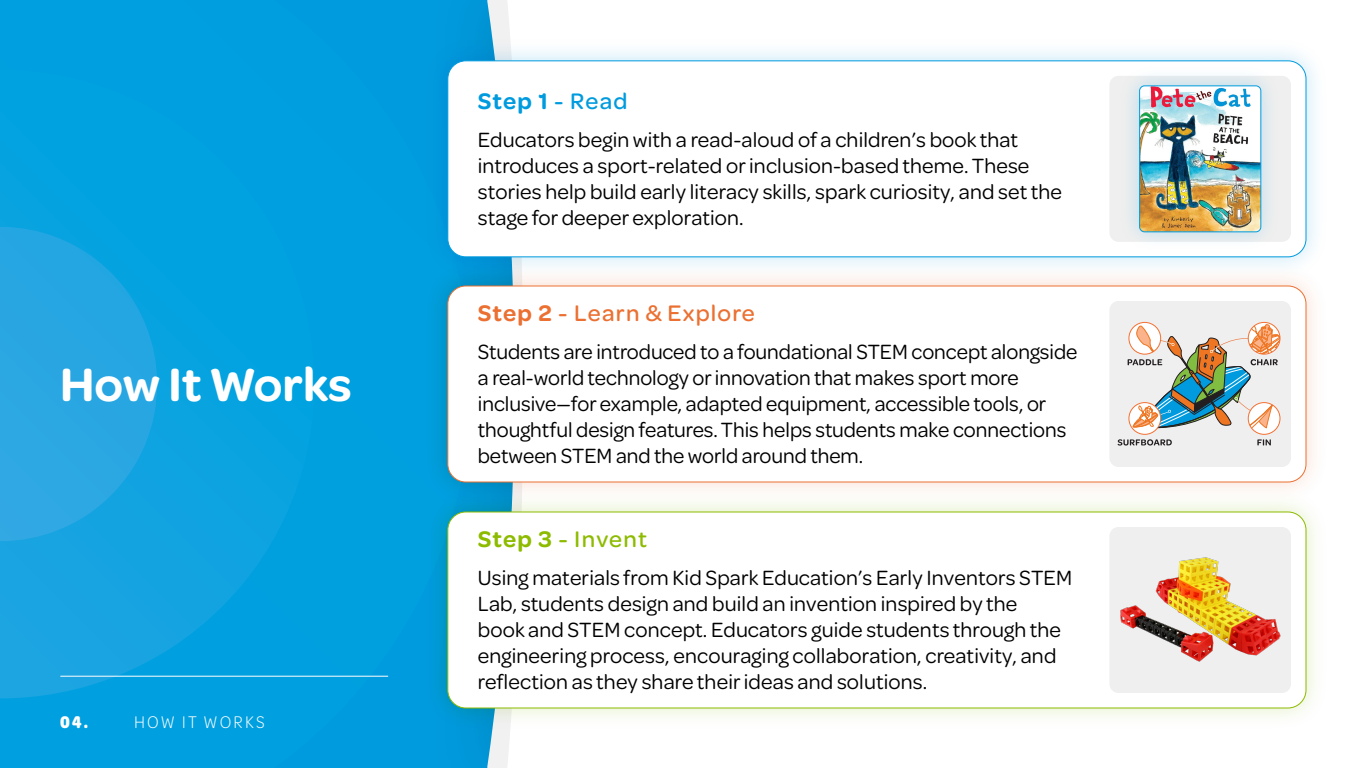
<style>
.page{position:relative;width:1366px;height:768px;background:#fff}
.page>*{position:absolute;margin:0;border:0;box-sizing:border-box;transform-origin:0 0}
.t1{font:600 49.8px "Omnes";color:#fff}
.t2{font:500 24px "Omnes";letter-spacing:.05em;color:#eb7032}
.t3{font:500 24px "Omnes";letter-spacing:.05em;color:#8dbb00}
.t4{font:600 24px "Omnes";color:#009bde}
.t5{font:22px/26px "Omnes";letter-spacing:.005em;color:#000}
.t6{font:300 18px "Omnes Cond";letter-spacing:.125em;color:#fff}
.t7{font:700 18px "Omnes Cond";color:#fff}
.s1{font-weight:500}
.s2{font-weight:600}
</style>
<div class="page">
<div style="left:0;top:0;width:394px;height:768px;background:#009fdf"></div>
<svg style="left:0;top:39px;width:345px;height:690px;background:#05a1df"></svg>
<svg style="left:0;top:211px;width:173px;height:346px;background:#1ea5e1"></svg>
<div style="left:394px;top:0;width:96px;height:768px;background:#009edf"></div>
<svg style="left:490px;top:0;width:19px;height:768px"></svg>
<hr style="left:61px;top:676px;width:327px;height:1px;background:#fff">
<img style="left:417px;top:30px;width:898px;height:225px">
<div style="left:448px;top:61px;width:858px;height:196px;background:#fff;border-radius:18px"></div>
<div style="left:1109px;top:76px;width:182px;height:166px;background:#efefef;border-radius:9px"></div>
<img style="left:417px;top:255px;width:897px;height:226px">
<div style="left:448px;top:286px;width:858px;height:196px;background:#fff;border-radius:18px"></div>
<div style="left:1109px;top:301px;width:182px;height:166px;background:#efefef;border-radius:9px"></div>
<div style="left:1248px;top:322px;width:32px;height:32px;border:1px solid #f37032;border-radius:50%"></div>
<div style="left:1129px;top:322px;width:32px;height:32px;border:1px solid #f37032;border-radius:50%"></div>
<svg style="left:1118px;top:324px;width:162px;height:122px"></svg>
<div style="left:1129px;top:402px;width:32px;height:33px;border:1px solid #f37032;border-radius:50%"></div>
<img style="left:417px;top:481px;width:898px;height:258px">
<div style="left:448px;top:512px;width:858px;height:196px;background:#fff;border-radius:18px"></div>
<div style="left:447px;top:512px;width:859px;height:196px;border:1px solid #8dbb00;border-radius:18px"></div>
<div style="left:1109px;top:527px;width:182px;height:166px;background:#efefef;border-radius:9px"></div>
<img style="left:1112px;top:58px;width:176px;height:201px">
<img style="left:1140px;top:86px;width:121px;height:146px">
<div style="left:1139px;top:85px;width:122px;height:147px;border:1px solid #009bde;border-radius:5px"></div>
<img style="left:1120px;top:557px;width:161px;height:105px">
<h1 class="t1" style="left:60px;top:350px;width:293px">How It Works</h1>
<p class="t7" style="left:60px;top:710px;width:30px">04.</p>
<p class="t6" style="left:134px;top:711px;width:132px">HOW IT WORKS</p>
<p class="t4" style="left:478px;top:85px;width:151px">Step 1 <span class="s1">- Read</span></p>
<p class="t5" style="left:478px;top:126px;width:586px">Educators begin with a read-aloud of a children’s book that introduces a sport-related or inclusion-based theme. These stories help build early literacy skills, spark curiosity, and set the stage for deeper exploration.</p>
<p class="t2" style="left:478px;top:297px;width:279px"><span class="s2">Step 2</span> - Learn &amp; Explore</p>
<p class="t5" style="left:478px;top:338px;width:601px">Students are introduced to a foundational STEM concept alongside a real-world technology or innovation that makes sport more inclusive—for example, adapted equipment, accessible tools, or thoughtful design features. This helps students make connections between STEM and the world around them.</p>
<p class="t3" style="left:478px;top:523px;width:171px"><span class="s2">Step 3</span> - Invent</p>
<p class="t5" style="left:478px;top:564px;width:596px">Using materials from Kid Spark Education’s Early Inventors STEM Lab, students design and build an invention inspired by the<br>book and STEM concept. Educators guide students through the engineering process, encouraging collaboration, creativity, and reflection as they share their ideas and solutions.</p>
</div>
